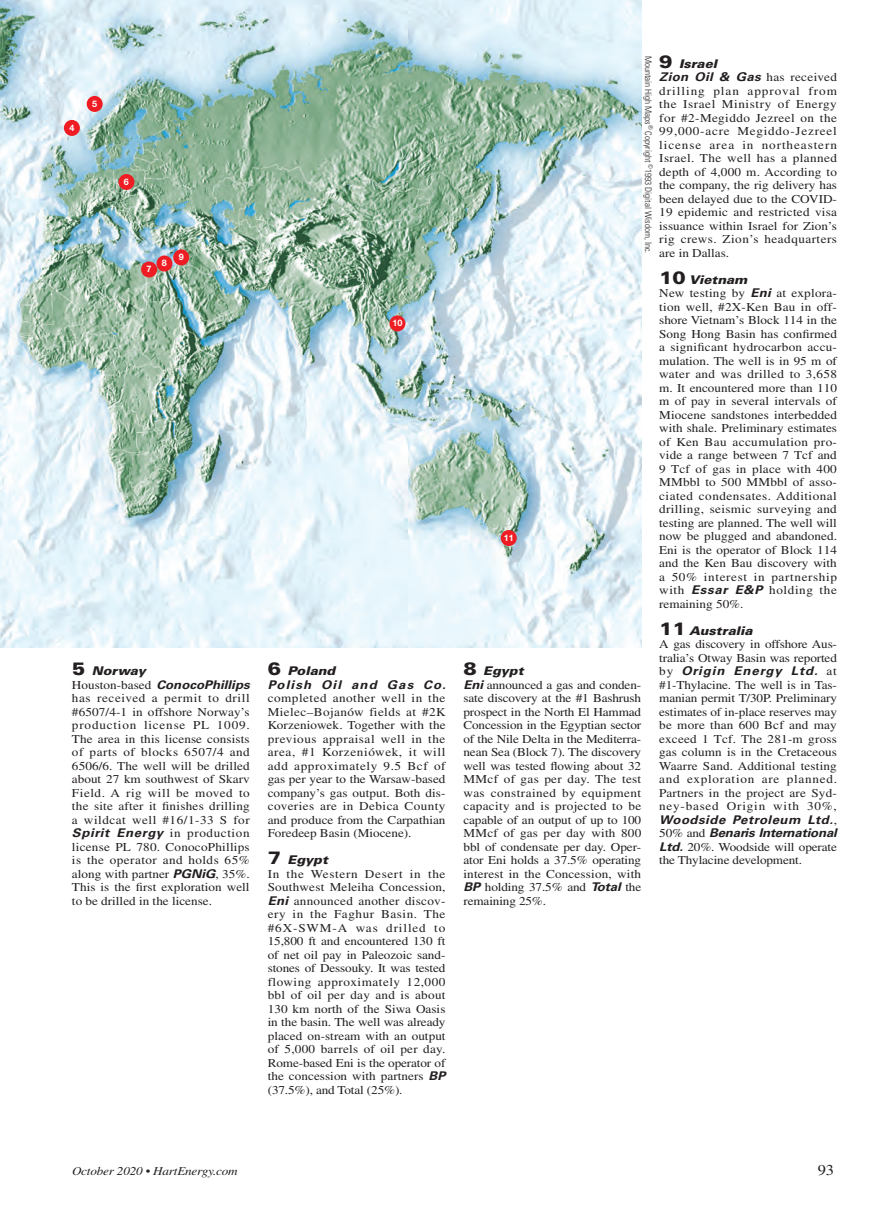
<style>
.page{position:relative;width:891px;height:1215px;background:#fff}
.page>*{position:absolute;margin:0;border:0;box-sizing:border-box;transform-origin:0 0}
.t1{font:15px "Times LT Std";color:#231f20;scale:1.1 1}
.HGHLTS_International{font:12px/13.5px "Times LT Std";color:#231f20;text-align:justify;scale:1.1 1}
.HGHLTS_INTERNATIONAL{font:italic 900 12px "Univers";color:#231f20;scale:1.1 1}
.t2{font:italic 12px "Times LT Std";letter-spacing:-.015em;color:#231f20;scale:1.1 1}
.t3{font:300 condensed 9px "Univers";color:#231f20}
.t4{font:700 9px "Helvetica Neue";color:#fff}
.s1{font-style:normal;font-size:18px}
.s2{font-family:"Univers";font-weight:700;font-style:italic}
</style>
<div class="page">
<img style="left:0;top:0;width:641px;height:648px">
<div style="left:64px;top:120px;width:16px;height:16px;background:#ee1d23;border-radius:50%"></div>
<div style="left:87px;top:96px;width:16px;height:16px;background:#ee1d23;border-radius:50%"></div>
<div style="left:118px;top:174px;width:16px;height:16px;background:#ee1d23;border-radius:50%"></div>
<div style="left:141px;top:262px;width:16px;height:16px;background:#ee1d23;border-radius:50%"></div>
<div style="left:156px;top:256px;width:16px;height:16px;background:#ee1d23;border-radius:50%"></div>
<div style="left:173px;top:249px;width:16px;height:16px;background:#ee1d23;border-radius:50%"></div>
<div style="left:389px;top:315px;width:16px;height:16px;background:#ee1d23;border-radius:50%"></div>
<div style="left:501px;top:530px;width:16px;height:16px;background:#ee1d23;border-radius:50%"></div>
<p class="t4" style="left:69px;top:120px;width:7px">4</p>
<p class="t4" style="left:92px;top:96px;width:7px">5</p>
<p class="t4" style="left:124px;top:174px;width:7px">6</p>
<p class="t4" style="left:147px;top:262px;width:7px">7</p>
<p class="t4" style="left:162px;top:256px;width:7px">8</p>
<p class="t4" style="left:179px;top:250px;width:7px">9</p>
<p class="HGHLTS_INTERNATIONAL" style="left:72px;top:663px;width:69px"><span class="s1">5</span> Norway</p>
<p class="HGHLTS_International" style="left:72px;top:678px;width:163px">Houston-based <span class="s2">ConocoPhillips </span>has received a permit to drill #6507/4-1 in offshore Norway’s production license PL 1009.<br>The area in this license consists of parts of blocks 6507/4 and 6506/6. The well will be drilled about 27 km southwest of Skarv Field. A rig will be moved to the site after it finishes drilling a wildcat well #16/1-33 S for <span class="s2">Spirit Energy</span> in production license PL 780. ConocoPhillips is the operator and holds 65% along with partner <span class="s2">PGNiG</span>, 35%.<br>This is the first exploration well to be drilled in the license.</p>
<p class="t4" style="left:392px;top:316px;width:12px">10</p>
<p class="HGHLTS_INTERNATIONAL" style="left:268px;top:663px;width:63px"><span class="s1">6</span> Poland</p>
<p class="HGHLTS_International" style="left:268px;top:678px;width:163px"><span class="s2">Polish Oil and Gas Co. </span>completed another well in the Mielec–Bojanów fields at #2K Korzeniowek. Together with the previous appraisal well in the area, #1 Korzeniówek, it will add approximately 9.5 Bcf of gas per year to the Warsaw-based company’s gas output. Both dis&shy;coveries are in Debica County and produce from the Carpathian Foredeep Basin (Miocene).</p>
<p class="HGHLTS_INTERNATIONAL" style="left:268px;top:852px;width:56px"><span class="s1">7</span> Egypt</p>
<p class="HGHLTS_International" style="left:268px;top:867px;width:163px">In the Western Desert in the Southwest Meleiha Concession, <span class="s2">Eni</span> announced another discov&shy;ery in the Faghur Basin. The #6X-SWM-A was drilled to 15,800 ft and encountered 130 ft of net oil pay in Paleozoic sand&shy;stones of Dessouky. It was tested flowing approximately 12,000 bbl of oil per day and is about 130 km north of the Siwa Oasis in the basin. The well was already placed on-stream with an output of 5,000 barrels of oil per day.<br>Rome-based Eni is the operator of the concession with partners <span class="s2">BP </span>(37.5%), and Total (25%).</p>
<p class="HGHLTS_INTERNATIONAL" style="left:659px;top:56px;width:54px"><span class="s1">9</span> Israel</p>
<p class="HGHLTS_International" style="left:659px;top:70px;width:163px"><span class="s2">Zion Oil &amp; Gas</span> has received drilling plan approval from the Israel Ministry of Energy for #2-Megiddo Jezreel on the 99,000-acre Megiddo-Jezreel license area in northeastern Israel. The well has a planned depth of 4,000 m. According to the company, the rig delivery has been delayed due to the COVID-19 epidemic and restricted visa issuance within Israel for Zion’s rig crews. Zion’s headquarters are in Dallas.</p>
<p class="HGHLTS_INTERNATIONAL" style="left:659px;top:272px;width:82px"><span class="s1">10</span> Vietnam</p>
<p class="HGHLTS_International" style="left:659px;top:286px;width:163px">New testing by <span class="s2">Eni</span> at explora&shy;tion well, #2X-Ken Bau in off&shy;shore Vietnam’s Block 114 in the Song Hong Basin has confirmed a significant hydrocarbon accu&shy;mulation. The well is in 95 m of water and was drilled to 3,658 m. It encountered more than 110 m of pay in several intervals of Miocene sandstones interbedded with shale. Preliminary estimates of Ken Bau accumulation pro&shy;vide a range between 7 Tcf and 9 Tcf of gas in place with 400<br>MMbbl to 500 MMbbl of asso&shy;ciated condensates. Additional drilling, seismic surveying and testing are planned. The well will now be plugged and abandoned.<br>Eni is the operator of Block 114 and the Ken Bau discovery with a 50% interest in partnership with <span class="s2">Essar E&amp;P</span> holding the remaining 50%.</p>
<p class="HGHLTS_INTERNATIONAL" style="left:659px;top:623px;width:86px"><span class="s1">11</span> Australia</p>
<p class="HGHLTS_International" style="left:659px;top:637px;width:163px">A gas discovery in offshore Aus&shy;tralia’s Otway Basin was reported by <span class="s2">Origin Energy Ltd.</span> at #1-Thylacine. The well is in Tas&shy;manian permit T/30P. Preliminary estimates of in-place reserves may be more than 600 Bcf and may exceed 1 Tcf. The 281-m gross gas column is in the Cretaceous Waarre Sand. Additional testing and exploration are planned.<br>Partners in the project are Syd&shy;ney-based Origin with 30%, <span class="s2">Woodside Petroleum Ltd.</span>, 50% and <span class="s2">Benaris International Ltd.</span> 20%. Woodside will operate the Thylacine development.</p>
<p class="t3" style="left:654px;top:56px;width:199px;rotate:90deg">Mountain High Maps<sup>®</sup> Copyright <sup>©</sup>1993 Digital Wisdom, Inc.</p>
<p class="t4" style="left:504px;top:530px;width:12px">11</p>
<p class="HGHLTS_INTERNATIONAL" style="left:464px;top:663px;width:56px"><span class="s1">8</span> Egypt</p>
<p class="HGHLTS_International" style="left:463px;top:678px;width:163px"><span class="s2">Eni</span> announced a gas and conden&shy;sate discovery at the #1 Bashrush prospect in the North El Hammad Concession in the Egyptian sector of the Nile Delta in the Mediterra&shy;nean Sea (Block 7). The discovery well was tested flowing about 32<br>MMcf of gas per day. The test was constrained by equipment capacity and is projected to be capable of an output of up to 100<br>MMcf of gas per day with 800 bbl of condensate per day. Oper&shy;ator Eni holds a 37.5% operating interest in the Concession, with <span class="s2">BP</span> holding 37.5% and <span class="s2">Total</span> the remaining 25%.</p>
<p class="t2" style="left:72px;top:1164px;width:152px">October 2020 • HartEnergy.com</p>
<p class="t1" style="left:818px;top:1161px;width:16px">93</p>
</div>
